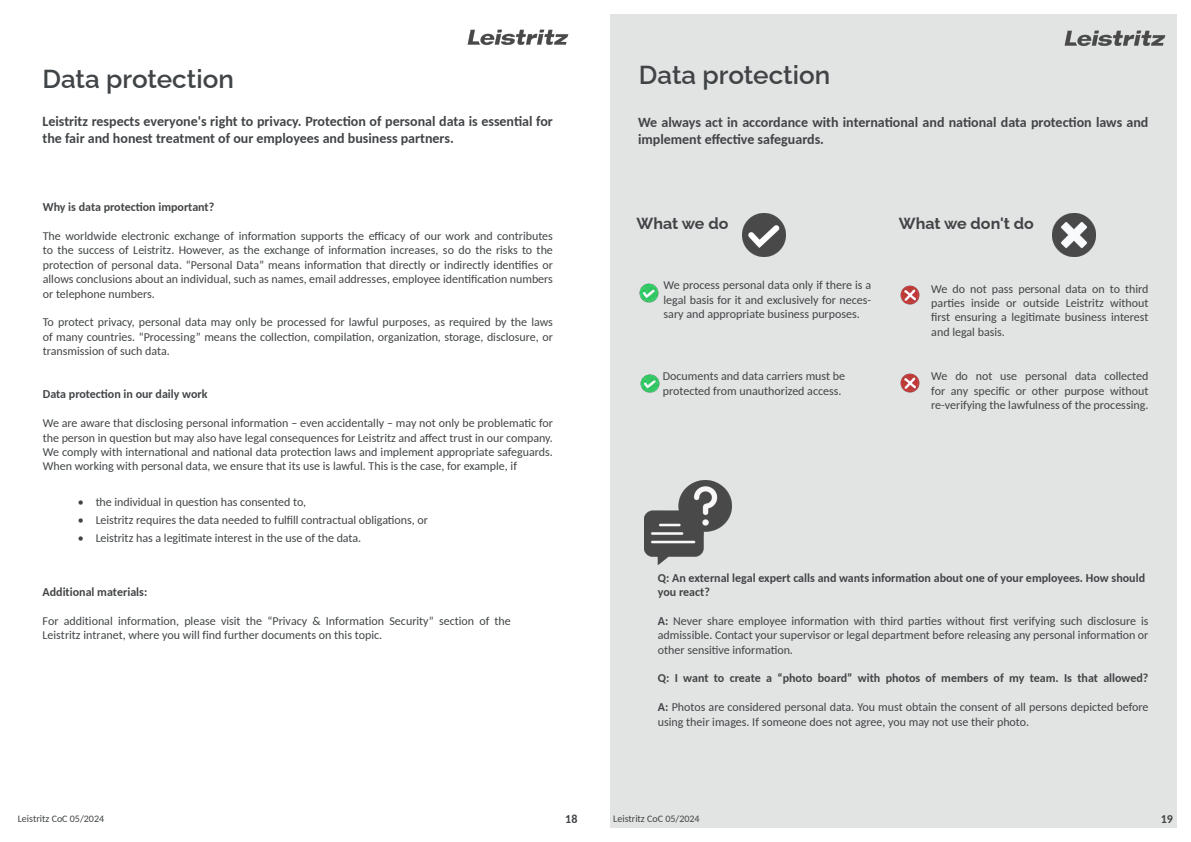
<style>
.page{position:relative;width:1191px;height:842px;background:#fff}
.page>*{position:absolute;margin:0;border:0;box-sizing:border-box;transform-origin:0 0}
.t1{font:600 26px "Raleway";color:#414446}
.t2{font:700 16px "Raleway";color:#414446}
.t3{font:700 14px/16.8px "Carlito";color:#414446}
.t4{font:12px/14.4px "Carlito";color:#414446}
.t5{font:700 12px/14.4px "Carlito";color:#414446}
.t6{font:10px "Carlito";color:#414446}
.s1{font-weight:700}
</style>
<div class="page">
<img style="left:467px;top:29px;width:102px;height:17px">
<div style="left:610px;top:14px;width:566px;height:813px;background:#e2e3e3"></div>
<img style="left:743px;top:214px;width:42px;height:42px">
<img style="left:1052px;top:214px;width:43px;height:42px">
<img style="left:644px;top:481px;width:87px;height:83px">
<img style="left:1064px;top:15px;width:113px;height:45px">
<img style="left:640px;top:374px;width:20px;height:19px">
<img style="left:900px;top:285px;width:20px;height:20px">
<img style="left:639px;top:283px;width:20px;height:20px">
<img style="left:900px;top:373px;width:20px;height:20px">
<p class="t1" style="left:43px;top:58px;width:193px">Data protection</p>
<p class="t3" style="left:43px;top:113px;width:512px">Leistritz respects everyone's right to privacy. Protection of personal data is essential for the fair and honest treatment of our employees and business partners.</p>
<p class="t5" style="left:43px;top:199px;width:173px">Why is data protection important?</p>
<p class="t4" style="left:43px;top:228px;width:511px">The worldwide electronic exchange of information supports the efficacy of our work and contributes to the success of Leistritz. However, as the exchange of information increases, so do the risks to the</p>
<p class="t4" style="left:43px;top:257px;width:511px;text-align:justify">protection of personal data. “Personal Data” means information that directly or indirectly identifies or allows conclusions about an individual, such as names, email addresses, employee identification numbers or telephone numbers.</p>
<p class="t4" style="left:43px;top:315px;width:511px;text-align:justify">To protect privacy, personal data may only be processed for lawful purposes, as required by the laws of many countries. “Processing” means the collection, compilation, organization, storage, disclosure, or transmission of such data.</p>
<p class="t5" style="left:43px;top:387px;width:166px">Data protection in our daily work</p>
<p class="t4" style="left:43px;top:415px;width:511px;text-align:justify">We are aware that disclosing personal information – even accidentally – may not only be problematic for the person in question but may also have legal consequences for Leistritz and affect trust in our company.<br>We comply with international and national data protection laws and implement appropriate safeguards.<br>When working with personal data, we ensure that its use is lawful. This is the case, for example, if</p>
<p class="t4" style="left:78px;top:494px;width:230px">• the individual in question has consented to,</p>
<p class="t4" style="left:78px;top:512px;width:352px">• Leistritz requires the data needed to fulfill contractual obligations, or</p>
<p class="t4" style="left:78px;top:530px;width:285px">• Leistritz has a legitimate interest in the use of the data.</p>
<p class="t5" style="left:43px;top:584px;width:106px">Additional materials:</p>
<p class="t4" style="left:43px;top:613px;width:470px">For additional information, please visit the “Privacy &amp; Information Security” section of the<br>Leistritz intranet, where you will find further documents on this topic.</p>
<p class="t1" style="left:639px;top:55px;width:193px">Data protection</p>
<p class="t3" style="left:638px;top:113px;width:512px">We always act in accordance with international and national data protection laws and implement effective safeguards.</p>
<p class="t2" style="left:636px;top:211px;width:93px">What we do</p>
<p class="t2" style="left:899px;top:210px;width:136px">What we don't do</p>
<p class="t4" style="left:663px;top:277px;width:209px;text-align:justify">We process personal data only if there is a legal basis for it and exclusively for neces&shy;sary and appropriate business purposes.</p>
<p class="t4" style="left:663px;top:369px;width:184px">Documents and data carriers must be</p>
<p class="t4" style="left:663px;top:384px;width:180px">protected from unauthorized access.</p>
<p class="t4" style="left:931px;top:281px;width:219px">We do not pass personal data on to third</p>
<p class="t4" style="left:931px;top:295px;width:219px;text-align:justify">parties inside or outside Leistritz without first ensuring a legitimate business interest and legal basis.</p>
<p class="t4" style="left:931px;top:369px;width:219px">We do not use personal data collected for any specific or other purpose without</p>
<p class="t4" style="left:931px;top:397px;width:219px">re-verifying the lawfulness of the processing.</p>
<p class="t5" style="left:658px;top:570px;width:489px">Q: An external legal expert calls and wants information about one of your employees. How should you react?</p>
<p class="t4" style="left:658px;top:613px;width:492px"><span class="s1">A:</span> Never share employee information with third parties without first verifying such disclosure is</p>
<p class="t4" style="left:658px;top:627px;width:492px">admissible. Contact your supervisor or legal department before releasing any personal information or other sensitive information.</p>
<p class="t5" style="left:658px;top:671px;width:492px">Q: I want to create a “photo board” with photos of members of my team. Is that allowed?</p>
<p class="t4" style="left:658px;top:699px;width:492px"><span class="s1">A:</span> Photos are considered personal data. You must obtain the consent of all persons depicted before using their images. If someone does not agree, you may not use their photo.</p>
<p class="t6" style="left:18px;top:812px;width:88px">Leistritz CoC 05/2024</p>
<p class="t5" style="left:565px;top:811px;width:14px">18</p>
<p class="t6" style="left:613px;top:812px;width:88px">Leistritz CoC 05/2024</p>
<p class="t5" style="left:1160px;top:811px;width:14px">19</p>
</div>
